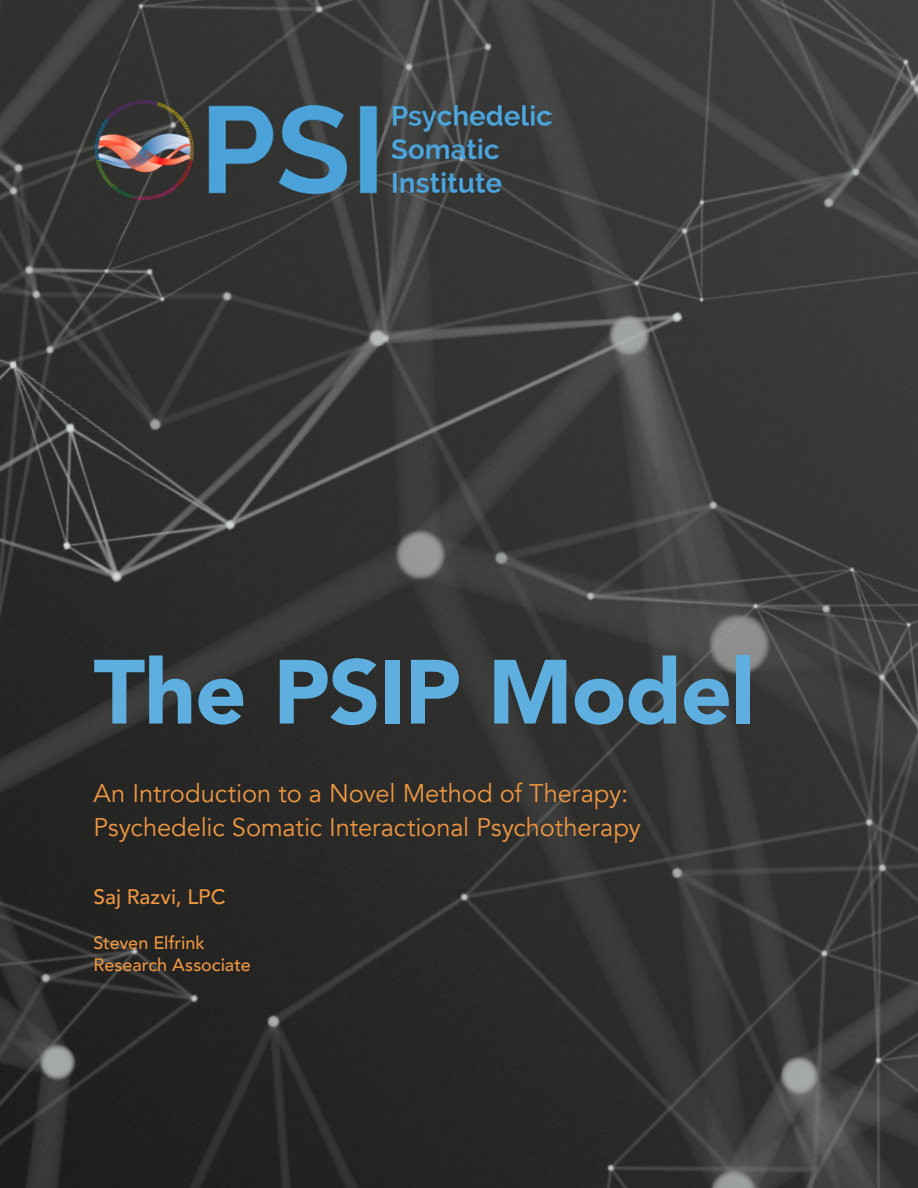
<style>
.page{position:relative;width:918px;height:1188px;background:#fff}
.page>*{position:absolute;margin:0;border:0;box-sizing:border-box;transform-origin:0 0}
.t1{font:900 90px "Avenir";letter-spacing:-.01em;color:#5eafdf}
.t2{font:25.5px/33.8px "Avenir";letter-spacing:-.005em;color:#ed9641}
.t3{font:500 21px "Avenir";color:#ed9641}
.t4{font:500 18px/22.5px "Avenir";color:#ed9641}
</style>
<div class="page">
<img style="left:0;top:0;width:918px;height:1188px">
<img style="left:91px;top:101px;width:460px;height:104px">
<h1 class="t1" style="left:94px;top:615px;width:663px">The PSIP Model</h1>
<p class="t2" style="left:94px;top:777px;width:549px">An Introduction to a Novel Method of Therapy:<br>Psychedelic Somatic Interactional Psychotherapy</p>
<p class="t3" style="left:94px;top:878px;width:133px">Saj Razvi, LPC</p>
<p class="t4" style="left:94px;top:930px;width:159px">Steven Elfrink<br>Research Associate</p>
</div>
